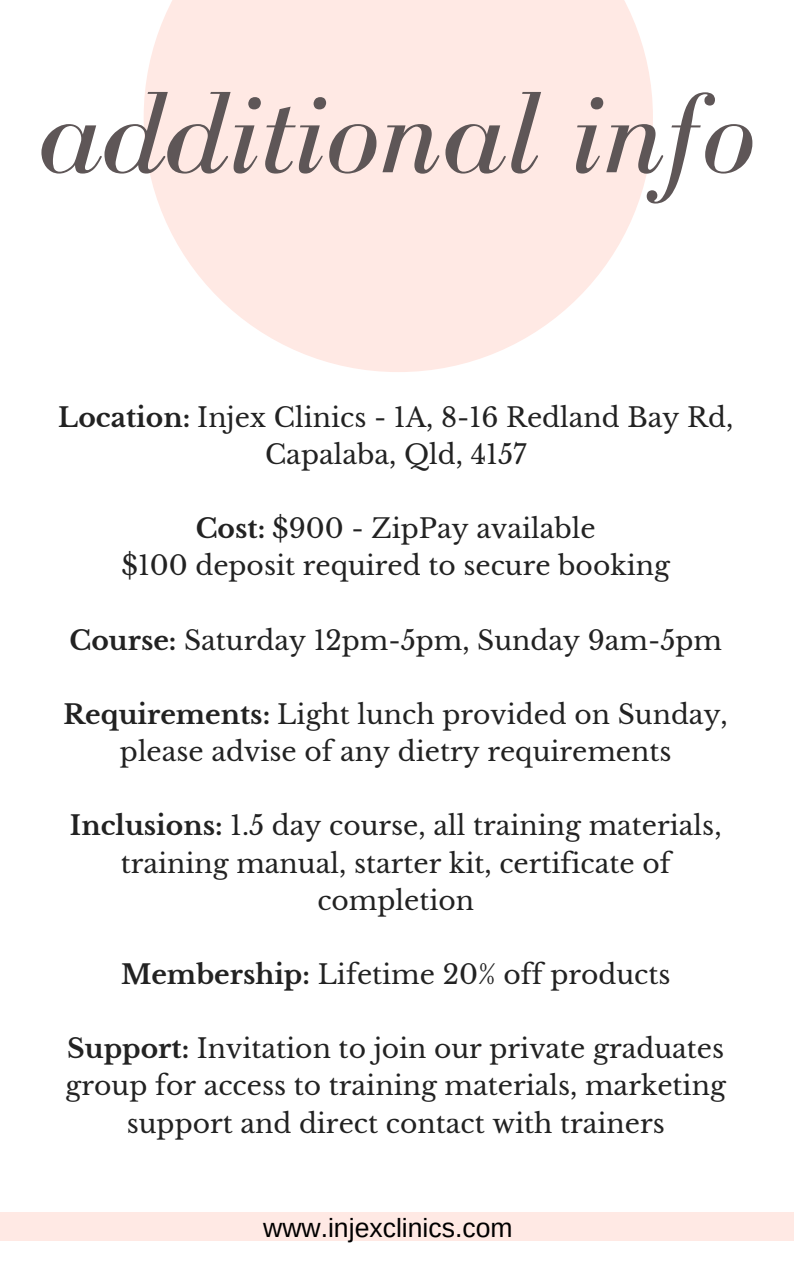
<style>
.page{position:relative;width:794px;height:1266px;background:#fff}
.page>*{position:absolute;margin:0;border:0;box-sizing:border-box;transform-origin:0 0}
.t1{font:italic 119.48px "Bodoni FLF";color:#5e5657}
.t2{font:26.55px/37.1px "Libre Baskerville";color:#222;text-align:center}
.t3{font:26.55px "Arimo";color:#000}
.s1{font-weight:700}
</style>
<div class="page">
<svg style="left:144px;top:0;width:508px;height:372px;fill:#ffe9e4"></svg>
<div style="left:0;top:1212px;width:793px;height:28px;background:#ffe9e4"></div>
<h1 class="t1" style="left:36px;top:68px;width:719px">additional info</h1>
<p class="t2" style="left:58px;top:399px;width:676px"><span class="s1">Location:</span> Injex Clinics - 1A, 8-16 Redland Bay Rd,<br>Capalaba, Qld, 4157</p>
<p class="t2" style="left:121px;top:510px;width:549px"><span class="s1">Cost:</span> $900 - ZipPay available<br>$100 deposit required to secure booking</p>
<p class="t2" style="left:69px;top:622px;width:653px"><span class="s1">Course:</span> Saturday 12pm-5pm, Sunday 9am-5pm</p>
<p class="t2" style="left:64px;top:696px;width:665px"><span class="s1">Requirements:</span> Light lunch provided on Sunday, please advise of any dietry requirements</p>
<p class="t2" style="left:70px;top:807px;width:652px"><span class="s1">Inclusions:</span> 1.5 day course, all training materials, training manual, starter kit, certificate of completion</p>
<p class="t2" style="left:121px;top:956px;width:550px"><span class="s1">Membership:</span> Lifetime 20% off products</p>
<p class="t2" style="left:66px;top:1030px;width:661px"><span class="s1">Support:</span> Invitation to join our private graduates group for access to training materials, marketing support and direct contact with trainers</p>
<p class="t3" style="left:263px;top:1212px;width:251px">www.injexclinics.com</p>
</div>
